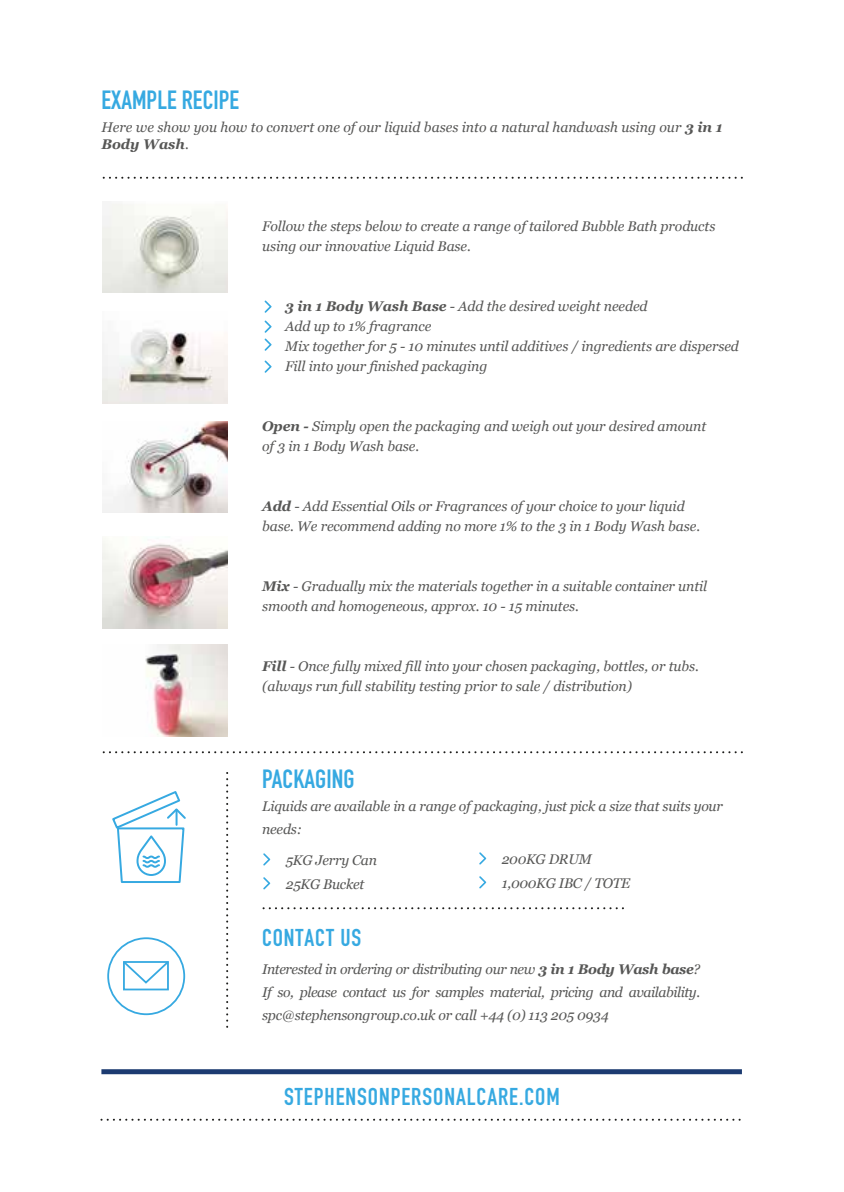
<style>
.page{position:relative;width:844px;height:1192px;background:#fff}
.page>*{position:absolute;margin:0;border:0;box-sizing:border-box;transform-origin:0 0}
.t1{font:26px "DIN Engschrift Alternate";letter-spacing:.005em;color:#36a9e1}
.t2{font:24px "DIN Engschrift";letter-spacing:.04em;color:#36a9e1}
.t3{font:italic 14px/20px "Georgia";letter-spacing:-.005em;color:#575756}
.s1{font-weight:700}
</style>
<div class="page">
<div style="left:101px;top:1069px;width:640px;height:5px;background:#1c3b71"></div>
<svg style="left:101px;top:1119px;width:640px;height:2px"></svg>
<svg style="left:226px;top:773px;width:2px;height:254px"></svg>
<svg style="left:102px;top:751px;width:639px;height:2px"></svg>
<svg style="left:102px;top:177px;width:639px;height:2px"></svg>
<svg style="left:263px;top:907px;width:360px;height:2px"></svg>
<svg style="left:263px;top:853px;width:7px;height:12px"></svg>
<svg style="left:263px;top:877px;width:7px;height:12px"></svg>
<div style="left:107px;top:937px;width:78px;height:78px;border:2px solid #36a9e1;border-radius:50%"></div>
<div style="left:123px;top:961px;width:46px;height:29px;border:2px solid #36a9e1"></div>
<svg style="left:123px;top:961px;width:46px;height:24px"></svg>
<svg style="left:112px;top:791px;width:74px;height:92px"></svg>
<svg style="left:479px;top:852px;width:7px;height:13px"></svg>
<svg style="left:479px;top:876px;width:7px;height:12px"></svg>
<svg style="left:264px;top:300px;width:7px;height:13px"></svg>
<svg style="left:264px;top:320px;width:7px;height:31px"></svg>
<svg style="left:264px;top:360px;width:7px;height:13px"></svg>
<img style="left:102px;top:203px;width:126px;height:90px">
<img style="left:102px;top:329px;width:126px;height:75px">
<img style="left:102px;top:421px;width:126px;height:92px">
<img style="left:102px;top:540px;width:126px;height:88px">
<img style="left:145px;top:644px;width:83px;height:92px">
<h1 class="t1" style="left:101px;top:84px;width:139px">EXAMPLE RECIPE</h1>
<p class="t3" style="left:101px;top:119px;width:622px;line-height:16.8px">Here we show you how to convert one of our liquid bases into a natural handwash using our <span class="s1">3 in 1<br>Body Wash</span>.</p>
<p class="t3" style="left:262px;top:216px;width:454px">Follow the steps below to create a range of tailored Bubble Bath products using our innovative Liquid Base.</p>
<p class="t3" style="left:285px;top:296px;width:455px"><span class="s1">3 in 1 Body Wash Base</span> - Add the desired weight needed<br>Add up to 1% fragrance<br>Mix together for 5 - 10 minutes until additives / ingredients are dispersed Fill into your finished packaging</p>
<p class="t3" style="left:262px;top:416px;width:445px"><span class="s1">Open -</span> Simply open the packaging and weigh out your desired amount of 3 in 1 Body Wash base.</p>
<p class="t3" style="left:262px;top:496px;width:439px"><span class="s1">Add</span> - Add Essential Oils or Fragrances of your choice to your liquid base. We recommend adding no more 1% to the 3 in 1 Body Wash base.</p>
<p class="t3" style="left:262px;top:576px;width:446px"><span class="s1">Mix</span> - Gradually mix the materials together in a suitable container until smooth and homogeneous, approx. 10 - 15 minutes.</p>
<p class="t3" style="left:262px;top:656px;width:438px"><span class="s1">Fill</span> - Once fully mixed fill into your chosen packaging, bottles, or tubs. (always run full stability testing prior to sale / distribution)</p>
<h1 class="t1" style="left:262px;top:764px;width:94px">PACKAGING</h1>
<p class="t3" style="left:262px;top:795px;width:462px;line-height:23.2px">Liquids are available in a range of packaging, just pick a size that suits your needs:</p>
<p class="t3" style="left:286px;top:848px;width:93px;line-height:24px">5KG Jerry Can<br>25KG Bucket</p>
<h2 class="t2" style="left:262px;top:923px;width:101px">CONTACT US</h2>
<p class="t3" style="left:262px;top:957px;width:439px;line-height:23.2px;text-align:justify">Interested in ordering or distributing our new <span class="s1">3 in 1 Body Wash base</span>?<br>If so, please contact us for samples material, pricing and availability. spc@stephensongroup.co.uk or call +44 (0) 113 205 0934</p>
<p class="t3" style="left:501px;top:847px;width:130px;line-height:24px">200KG DRUM<br>1,000KG IBC / TOTE</p>
<h2 class="t2" style="left:284px;top:1082px;width:277px">STEPHENSONPERSONALCARE.COM</h2>
</div>
